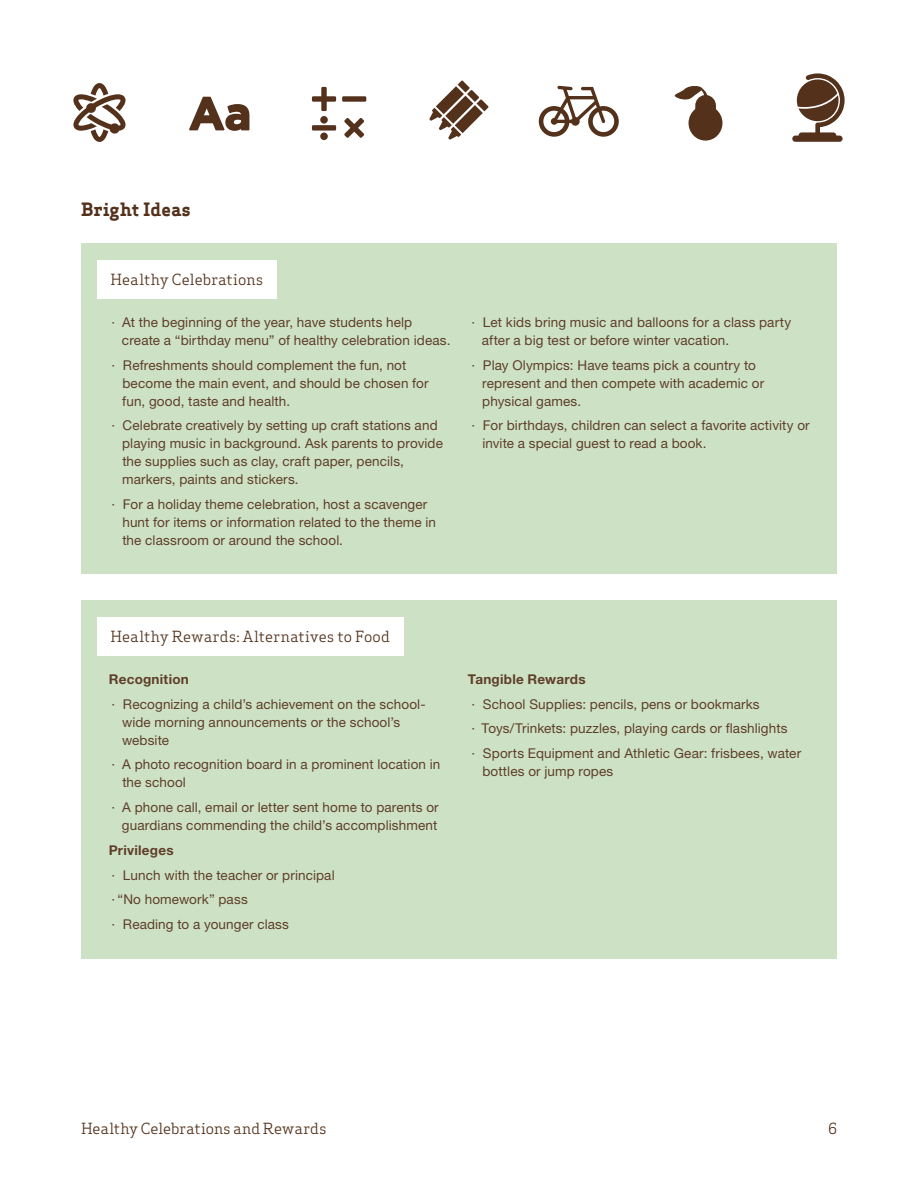
<style>
.page{position:relative;width:918px;height:1188px;background:#fff}
.page>*{position:absolute;margin:0;border:0;box-sizing:border-box;transform-origin:0 0}
.t1{font:700 18px "Apex Serif";letter-spacing:.01em;color:#53311b}
.t2{font:15px "Apex Serif";letter-spacing:.01em;color:#53311b}
.t3{font:13.5px/18px "Helvetica Neue LT Std";letter-spacing:.01em;color:#5f3e29}
.t4{font:700 13.5px "Helvetica Neue LT Std";letter-spacing:.015em;color:#5f3e29}
</style>
<div class="page">
<svg style="left:312px;top:87px;width:54px;height:53px"></svg>
<svg style="left:429px;top:80px;width:60px;height:60px"></svg>
<svg style="left:73px;top:83px;width:53px;height:59px"></svg>
<svg style="left:539px;top:86px;width:80px;height:51px"></svg>
<svg style="left:189px;top:97px;width:60px;height:34px"></svg>
<svg style="left:792px;top:73px;width:53px;height:69px"></svg>
<svg style="left:674px;top:86px;width:49px;height:55px"></svg>
<div style="left:81px;top:600px;width:756px;height:358px;background:#cde2c5"></div>
<div style="left:97px;top:617px;width:306px;height:38px;background:#fff"></div>
<div style="left:81px;top:243px;width:756px;height:330px;background:#cde2c5"></div>
<div style="left:97px;top:260px;width:180px;height:39px;background:#fff"></div>
<h1 class="t1" style="left:81px;top:198px;width:111px">Bright Ideas</h1>
<p class="t2" style="left:111px;top:270px;width:154px">Healthy Celebrations</p>
<p class="t3" style="left:122px;top:313px;width:330px;text-indent:-10px">· At the beginning of the year, have students help create a “birthday menu” of healthy celebration ideas.</p>
<p class="t3" style="left:122px;top:356px;width:308px;text-indent:-11px">· Refreshments should complement the fun, not become the main event, and should be chosen for fun, good, taste and health.</p>
<p class="t3" style="left:122px;top:416px;width:322px;text-indent:-11px">· Celebrate creatively by setting up craft stations and playing music in background. Ask parents to provide the supplies such as clay, craft paper, pencils, markers, paints and stickers.</p>
<p class="t3" style="left:122px;top:495px;width:315px;text-indent:-11px">· For a holiday theme celebration, host a scavenger hunt for items or information related to the theme in the classroom or around the school.</p>
<p class="t3" style="left:482px;top:313px;width:311px;text-indent:-10px">· Let kids bring music and balloons for a class party after a big test or before winter vacation.</p>
<p class="t3" style="left:482px;top:356px;width:284px;text-indent:-11px">· Play Olympics: Have teams pick a country to represent and then compete with academic or physical games.</p>
<p class="t3" style="left:482px;top:416px;width:329px;text-indent:-11px">· For birthdays, children can select a favorite activity or invite a special guest to read a book.</p>
<p class="t2" style="left:111px;top:627px;width:281px">Healthy Rewards: Alternatives to Food</p>
<p class="t4" style="left:109px;top:671px;width:82px">Recognition</p>
<p class="t3" style="left:122px;top:695px;width:305px;text-indent:-10px">· Recognizing a child’s achievement on the school&shy;wide morning announcements or the school’s website</p>
<p class="t3" style="left:122px;top:755px;width:320px;text-indent:-11px">· A photo recognition board in a prominent location in the school</p>
<p class="t3" style="left:112px;top:798px;width:329px;text-align:right">· A phone call, email or letter sent home to parents or guardians commending the child’s accomplishment</p>
<p class="t4" style="left:109px;top:842px;width:66px">Privileges</p>
<p class="t3" style="left:112px;top:862px;width:225px;line-height:24.8px">· Lunch with the teacher or principal · “No homework” pass<br>· Reading to a younger class</p>
<p class="t4" style="left:468px;top:671px;width:119px">Tangible Rewards</p>
<p class="t3" style="left:472px;top:691px;width:331px;line-height:24.8px">· School Supplies: pencils, pens or bookmarks<br>· Toys/Trinkets: puzzles, playing cards or flashlights<br>· Sports Equipment and Athletic Gear: frisbees, water</p>
<p class="t3" style="left:482px;top:762px;width:132px">bottles or jump ropes</p>
<p class="t2" style="left:81px;top:1119px;width:247px">Healthy Celebrations and Rewards</p>
<p class="t2" style="left:828px;top:1119px;width:10px">6</p>
</div>
